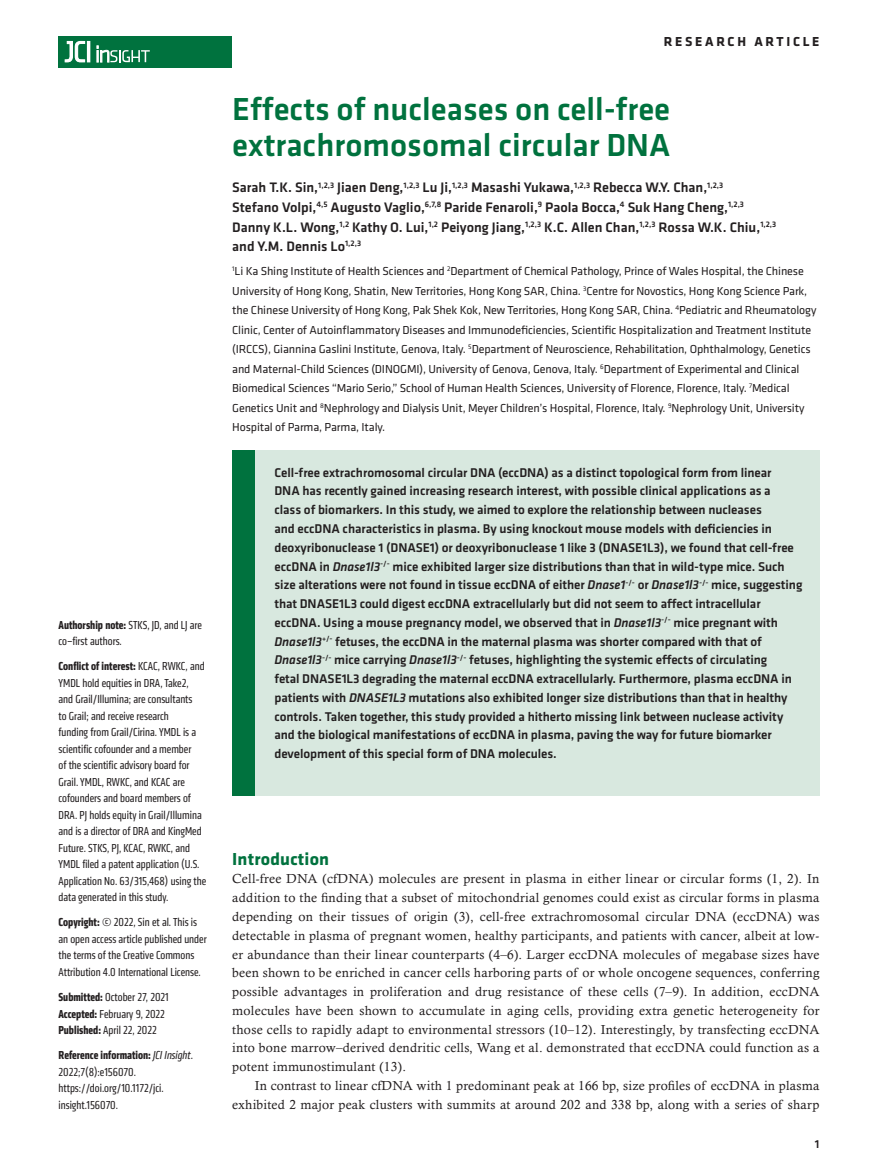
<style>
.page{position:relative;width:878px;height:1175px;background:#fff}
.page>*{position:absolute;margin:0;border:0;box-sizing:border-box;transform-origin:0 0}
.t1{font:500 33px/36px "Klavika Basic";color:#00723e}
.t2{font:700 18px "Klavika";letter-spacing:.01em;color:#00723e}
.t3{font:500 14.25px/19.5px "Klavika Basic";color:#231f20}
.t4{font:700 13.5px "Klavika Basic";letter-spacing:.2em;color:#231f20}
.t5{font:500 13.2px/18.8px "Klavika Basic";letter-spacing:-.005em;color:#231f20}
.t6{font:13.2px/18.8px "Calisto MT Std";letter-spacing:.015em;color:#231f20;text-align:justify}
.t7{font:12px/19.5px "Klavika";letter-spacing:-.01em;color:#231f20}
.t8{font:condensed 12px/16.5px "Klavika";color:#231f20}
.t9{font:500 12px "Klavika Basic";color:#231f20}
.s1{font-weight:700}
.s2{font-style:italic}
</style>
<div class="page">
<div style="left:59px;top:36px;width:173px;height:31px;background:#00723e"></div>
<hr style="left:87px;top:41px;width:3px;height:21px;background:#fff">
<svg style="left:64px;top:41px;width:21px;height:22px"></svg>
<svg style="left:97px;top:46px;width:53px;height:16px"></svg>
<div style="left:232px;top:450px;width:587px;height:345px;background:#d8e8df"></div>
<div style="left:232px;top:450px;width:22px;height:345px;background:#00723e"></div>
<p class="t8" style="left:59px;top:616px;width:145px"><span class="s1">Authorship note:</span> STKS, JD, and LJ are co–first authors.</p>
<p class="t8" style="left:59px;top:658px;width:149px"><span class="s1">Conflict of interest:</span> KCAC, RWKC, and YMDL hold equities in DRA, Take2, and Grail/Illumina; are consultants<br>to Grail; and receive research<br>funding from Grail/Cirina. YMDL is a scientific cofounder and a member<br>of the scientific advisory board for Grail. YMDL, RWKC, and KCAC are cofounders and board members of DRA. PJ holds equity in Grail/Illumina and is a director of DRA and KingMed Future. STKS, PJ, KCAC, RWKC, and YMDL filed a patent application (U.S.<br>Application No. 63/315,468) using the data generated in this study.</p>
<p class="t8" style="left:59px;top:914px;width:150px"><span class="s1">Copyright:</span> © 2022, Sin et al. This is an open access article published under the terms of the Creative Commons Attribution 4.0 International License.</p>
<p class="t8" style="left:59px;top:988px;width:112px"><span class="s1">Submitted:</span> October 27, 2021<br><span class="s1">Accepted:</span> February 9, 2022<br><span class="s1">Published:</span> April 22, 2022</p>
<p class="t8" style="left:59px;top:1046px;width:136px"><span class="s1">Reference information:</span> <span class="s2">JCI Insight</span>.<br>2022;7(8):e156070. https://doi.org/10.1172/jci. insight.156070.</p>
<p class="t4" style="left:663px;top:32px;width:157px">RESEARCH ARTICLE</p>
<h1 class="t1" style="left:232px;top:91px;width:440px">Effects of nucleases on cell-free extrachromosomal circular DNA</h1>
<p class="t3" style="left:232px;top:178px;width:545px">Sarah T.K. Sin,<sup>1,2,3</sup> Jiaen Deng,<sup>1,2,3</sup> Lu Ji,<sup>1,2,3</sup> Masashi Yukawa,<sup>1,2,3</sup> Rebecca W.Y. Chan,<sup>1,2,3<br></sup>Stefano Volpi,<sup>4,5</sup> Augusto Vaglio,<sup>6,7,8</sup> Paride Fenaroli,<sup>9</sup> Paola Bocca,<sup>4</sup> Suk Hang Cheng,<sup>1,2,3<br></sup>Danny K.L. Wong,<sup>1,2</sup> Kathy O. Lui,<sup>1,2</sup> Peiyong Jiang,<sup>1,2,3</sup> K.C. Allen Chan,<sup>1,2,3</sup> Rossa W.K. Chiu,<sup>1,2,3 </sup>and Y.M. Dennis Lo<sup>1,2,3</sup></p>
<p class="t7" style="left:232px;top:261px;width:586px"><sup>1</sup>Li Ka Shing Institute of Health Sciences and <sup>2</sup>Department of Chemical Pathology, Prince of Wales Hospital, the Chinese University of Hong Kong, Shatin, New Territories, Hong Kong SAR, China. <sup>3</sup>Centre for Novostics, Hong Kong Science Park, the Chinese University of Hong Kong, Pak Shek Kok, New Territories, Hong Kong SAR, China. <sup>4</sup>Pediatric and Rheumatology Clinic, Center of Autoinflammatory Diseases and Immunodeficiencies, Scientific Hospitalization and Treatment Institute (IRCCS), Giannina Gaslini Institute, Genova, Italy. <sup>5</sup>Department of Neuroscience, Rehabilitation, Ophthalmology, Genetics and Maternal-Child Sciences (DINOGMI), University of Genova, Genova, Italy. <sup>6</sup>Department of Experimental and Clinical Biomedical Sciences “Mario Serio,” School of Human Health Sciences, University of Florence, Florence, Italy. <sup>7</sup>Medical Genetics Unit and <sup>8</sup>Nephrology and Dialysis Unit, Meyer Children’s Hospital, Florence, Italy. <sup>9</sup>Nephrology Unit, University Hospital of Parma, Parma, Italy.</p>
<p class="t5" style="left:274px;top:462px;width:529px">Cell-free extrachromosomal circular DNA (eccDNA) as a distinct topological form from linear<br>DNA has recently gained increasing research interest, with possible clinical applications as a<br>class of biomarkers. In this study, we aimed to explore the relationship between nucleases<br>and eccDNA characteristics in plasma. By using knockout mouse models with deficiencies in deoxyribonuclease 1 (DNASE1) or deoxyribonuclease 1 like 3 (DNASE1L3), we found that cell-free eccDNA in <span class="s2">Dnase1l3</span><sup>−/−</sup> mice exhibited larger size distributions than that in wild-type mice. Such size alterations were not found in tissue eccDNA of either <span class="s2">Dnase1</span><sup>−/−</sup> or <span class="s2">Dnase1l3</span><sup>−/−</sup> mice, suggesting that DNASE1L3 could digest eccDNA extracellularly but did not seem to affect intracellular eccDNA. Using a mouse pregnancy model, we observed that in <span class="s2">Dnase1l3</span><sup>−/−</sup> mice pregnant with <span class="s2">Dnase1l3</span><sup>+/−</sup> fetuses, the eccDNA in the maternal plasma was shorter compared with that of <span class="s2">Dnase1l3</span><sup>−/−</sup> mice carrying <span class="s2">Dnase1l3</span><sup>−/−</sup> fetuses, highlighting the systemic effects of circulating<br>fetal DNASE1L3 degrading the maternal eccDNA extracellularly. Furthermore, plasma eccDNA in patients with <span class="s2">DNASE1L3</span> mutations also exhibited longer size distributions than that in healthy controls. Taken together, this study provided a hitherto missing link between nuclease activity and the biological manifestations of eccDNA in plasma, paving the way for future biomarker development of this special form of DNA molecules.</p>
<h2 class="t2" style="left:232px;top:845px;width:98px">Introduction</h2>
<p class="t6" style="left:232px;top:869px;width:588px">Cell-free DNA (cfDNA) molecules are present in plasma in either linear or circular forms (1, 2). In addition to the finding that a subset of mitochondrial genomes could exist as circular forms in plasma depending on their tissues of origin (3), cell-free extrachromosomal circular DNA (eccDNA) was detectable in plasma of pregnant women, healthy participants, and patients with cancer, albeit at low&shy;er abundance than their linear counterparts (4–6). Larger eccDNA molecules of megabase sizes have been shown to be enriched in cancer cells harboring parts of or whole oncogene sequences, conferring possible advantages in proliferation and drug resistance of these cells (7–9). In addition, eccDNA molecules have been shown to accumulate in aging cells, providing extra genetic heterogeneity for those cells to rapidly adapt to environmental stressors (10–12). Interestingly, by transfecting eccDNA into bone marrow–derived dendritic cells, Wang et al. demonstrated that eccDNA could function as a potent immunostimulant (13).</p>
<p class="t6" style="left:232px;top:1076px;width:588px;text-align:right">In contrast to linear cfDNA with 1 predominant peak at 166 bp, size profiles of eccDNA in plasma exhibited 2 major peak clusters with summits at around 202 and 338 bp, along with a series of sharp</p>
<p class="t9" style="left:814px;top:1135px;width:6px">1</p>
</div>
